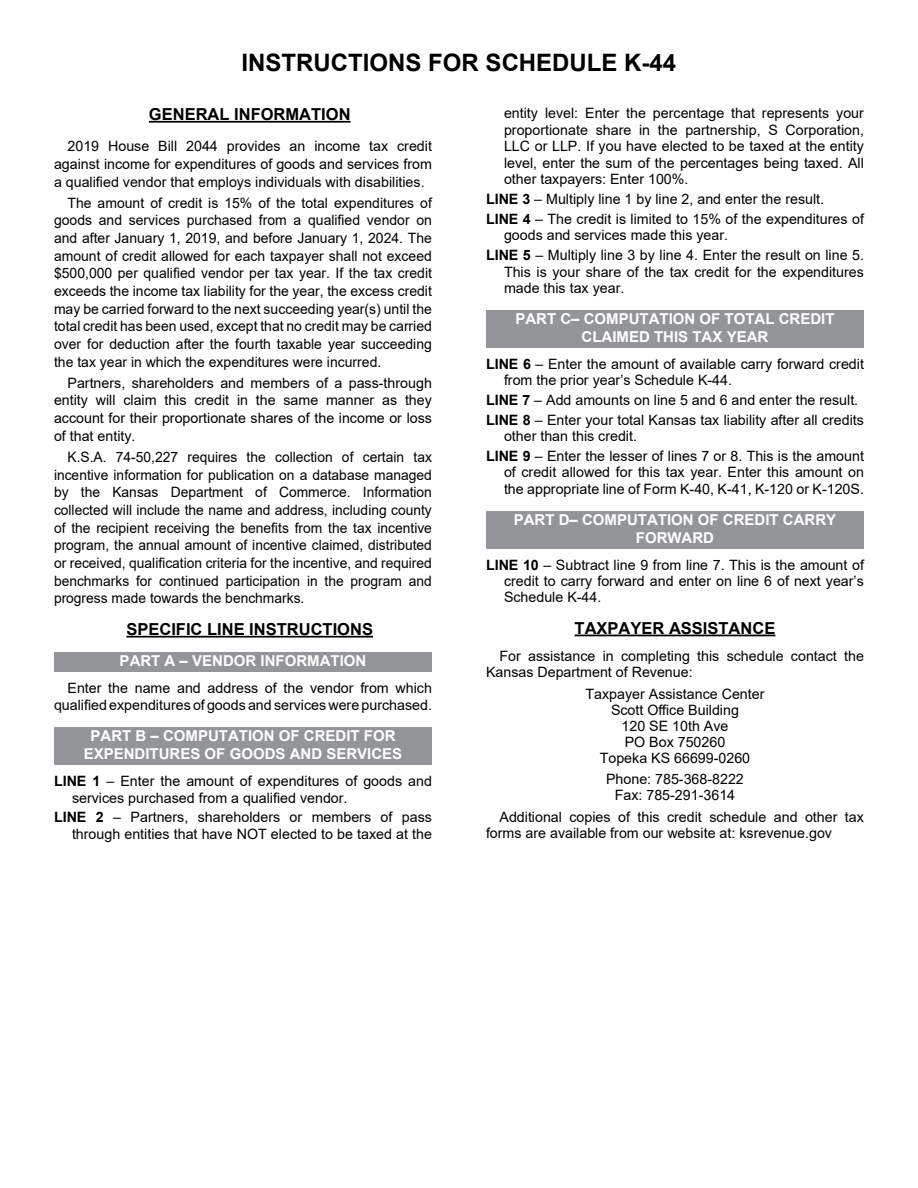
<style>
.page{position:relative;width:918px;height:1188px;background:#fff}
.page>*{position:absolute;margin:0;border:0;box-sizing:border-box;transform-origin:0 0}
.Page_Title{font:700 24px "Arial";color:#000}
.Story_Text{font:700 16.5px "Arial";color:#000}
.Story_Text_Bullets{font:700 16.5px "Arial";color:#000}
.Paragraph_Shading_2{font:700 15px/17.7px "Arial";color:#fff;text-align:center}
.Story_Text_Bullets-2{font:14.25px/16.5px "Arial";color:#000}
.Story_Text-2{font:14.25px/17.7px "Arial";color:#000;text-align:justify}
.s1{font-weight:700}
</style>
<div class="page">
<hr style="left:149px;top:121px;width:202px;height:2px;background:#000">
<hr style="left:126px;top:636px;width:247px;height:2px;background:#000">
<div style="left:54px;top:652px;width:378px;height:19px;background:#939598"></div>
<div style="left:54px;top:727px;width:378px;height:37px;background:#939598"></div>
<div style="left:486px;top:310px;width:378px;height:37px;background:#939598"></div>
<div style="left:486px;top:511px;width:378px;height:37px;background:#939598"></div>
<hr style="left:575px;top:635px;width:200px;height:1px;background:#000">
<h1 class="Page_Title" style="left:242px;top:46px;width:436px">INSTRUCTIONS FOR SCHEDULE K-44</h1>
<p class="Story_Text" style="left:149px;top:103px;width:203px">GENERAL INFORMATION</p>
<p class="Story_Text-2" style="left:54px;top:137px;width:380px;text-indent:14px">2019 House Bill 2044 provides an income tax credit against income for expenditures of goods and services from a qualified vendor that employs individuals with disabilities.</p>
<p class="Story_Text-2" style="left:54px;top:194px;width:380px;text-indent:14px">The amount of credit is 15% of the total expenditures of goods and services purchased from a qualified vendor on and after January 1, 2019, and before January 1, 2024. The amount of credit allowed for each taxpayer shall not exceed $500,000 per qualified vendor per tax year. If the tax credit exceeds the income tax liability for the year, the excess credit may be carried forward to the next succeeding year(s) until the total credit has been used, except that no credit may be carried over for deduction after the fourth taxable year succeeding the tax year in which the expenditures were incurred.</p>
<p class="Story_Text-2" style="left:54px;top:374px;width:380px;text-indent:14px">Partners, shareholders and members of a pass-through entity will claim this credit in the same manner as they account for their proportionate shares of the income or loss of that entity.</p>
<p class="Story_Text-2" style="left:54px;top:448px;width:380px;text-indent:14px">K.S.A. 74-50,227 requires the collection of certain tax incentive information for publication on a database managed by the Kansas Department of Commerce. Information collected will include the name and address, including county of the recipient receiving the benefits from the tax incentive program, the annual amount of incentive claimed, distributed or received, qualification criteria for the incentive, and required benchmarks for continued participation in the program and progress made towards the benchmarks.</p>
<p class="Story_Text" style="left:126px;top:618px;width:248px">SPECIFIC LINE INSTRUCTIONS</p>
<p class="Paragraph_Shading_2" style="left:120px;top:652px;width:248px">PART A – VENDOR INFORMATION</p>
<p class="Story_Text_Bullets-2" style="left:54px;top:680px;width:379px;text-align:right">Enter the name and address of the vendor from which qualified expenditures of goods and services were purchased.</p>
<p class="Paragraph_Shading_2" style="left:84px;top:727px;width:320px">PART B – COMPUTATION OF CREDIT FOR<br>EXPENDITURES OF GOODS AND SERVICES</p>
<p class="Story_Text_Bullets-2" style="left:72px;top:773px;width:361px;text-indent:-18px"><span class="s1">LINE 1</span> – Enter the amount of expenditures of goods and services purchased from a qualified vendor.</p>
<p class="Story_Text_Bullets-2" style="left:54px;top:809px;width:380px;text-align:right"><span class="s1">LINE 2</span> – Partners, shareholders or members of pass through entities that have NOT elected to be taxed at the</p>
<p class="Story_Text_Bullets-2" style="left:504px;top:105px;width:362px;text-align:justify">entity level: Enter the percentage that represents your proportionate share in the partnership, S Corporation, LLC or LLP. If you have elected to be taxed at the entity level, enter the sum of the percentages being taxed. All other taxpayers: Enter 100%.</p>
<p class="Story_Text_Bullets-2" style="left:486px;top:191px;width:340px"><span class="s1">LINE 3</span> – Multiply line 1 by line 2, and enter the result.</p>
<p class="Story_Text_Bullets-2" style="left:504px;top:211px;width:362px;text-indent:-18px"><span class="s1">LINE 4</span> – The credit is limited to 15% of the expenditures of goods and services made this year.</p>
<p class="Story_Text_Bullets-2" style="left:504px;top:247px;width:362px;text-align:justify;text-indent:-18px"><span class="s1">LINE 5</span> – Multiply line 3 by line 4. Enter the result on line 5.<br>This is your share of the tax credit for the expenditures made this tax year.</p>
<p class="Paragraph_Shading_2" style="left:515px;top:310px;width:321px">PART C– COMPUTATION OF TOTAL CREDIT<br>CLAIMED THIS TAX YEAR</p>
<p class="Story_Text_Bullets-2" style="left:504px;top:356px;width:362px;text-indent:-18px"><span class="s1">LINE 6</span> – Enter the amount of available carry forward credit from the prior year’s Schedule K-44.</p>
<p class="Story_Text_Bullets-2" style="left:486px;top:392px;width:374px"><span class="s1">LINE 7</span> – Add amounts on line 5 and 6 and enter the result.</p>
<p class="Story_Text_Bullets-2" style="left:504px;top:411px;width:361px;text-indent:-18px"><span class="s1">LINE 8</span> – Enter your total Kansas tax liability after all credits other than this credit.</p>
<p class="Story_Text_Bullets-2" style="left:504px;top:448px;width:362px;text-align:justify;text-indent:-18px"><span class="s1">LINE 9</span> – Enter the lesser of lines 7 or 8. This is the amount of credit allowed for this tax year. Enter this amount on the appropriate line of Form K-40, K-41, K-120 or K-120S.</p>
<p class="Paragraph_Shading_2" style="left:514px;top:511px;width:324px">PART D– COMPUTATION OF CREDIT CARRY<br>FORWARD</p>
<p class="Story_Text_Bullets-2" style="left:504px;top:557px;width:362px;text-align:justify;text-indent:-18px"><span class="s1">LINE 10</span> – Subtract line 9 from line 7. This is the amount of credit to carry forward and enter on line 6 of next year’s Schedule K-44.</p>
<p class="Story_Text_Bullets" style="left:575px;top:616px;width:202px">TAXPAYER ASSISTANCE</p>
<p class="Story_Text_Bullets-2" style="left:486px;top:648px;width:379px;text-indent:14px">For assistance in completing this schedule contact the<br>Kansas Department of Revenue:</p>
<p class="Story_Text_Bullets-2" style="left:586px;top:685px;width:180px">Taxpayer Assistance Center</p>
<p class="Story_Text_Bullets-2" style="left:611px;top:701px;width:129px">Scott Office Building</p>
<p class="Story_Text_Bullets-2" style="left:622px;top:718px;width:108px">120 SE 10th Ave</p>
<p class="Story_Text_Bullets-2" style="left:625px;top:734px;width:102px">PO Box 750260</p>
<p class="Story_Text_Bullets-2" style="left:600px;top:750px;width:152px">Topeka KS 66699-0260</p>
<p class="Story_Text_Bullets-2" style="left:606px;top:770px;width:139px">Phone: 785-368-8222</p>
<p class="Story_Text_Bullets-2" style="left:615px;top:787px;width:122px">Fax: 785-291-3614</p>
<p class="Story_Text_Bullets-2" style="left:486px;top:808px;width:379px;text-indent:14px">Additional copies of this credit schedule and other tax forms are available from our website at: ksrevenue.gov</p>
</div>
